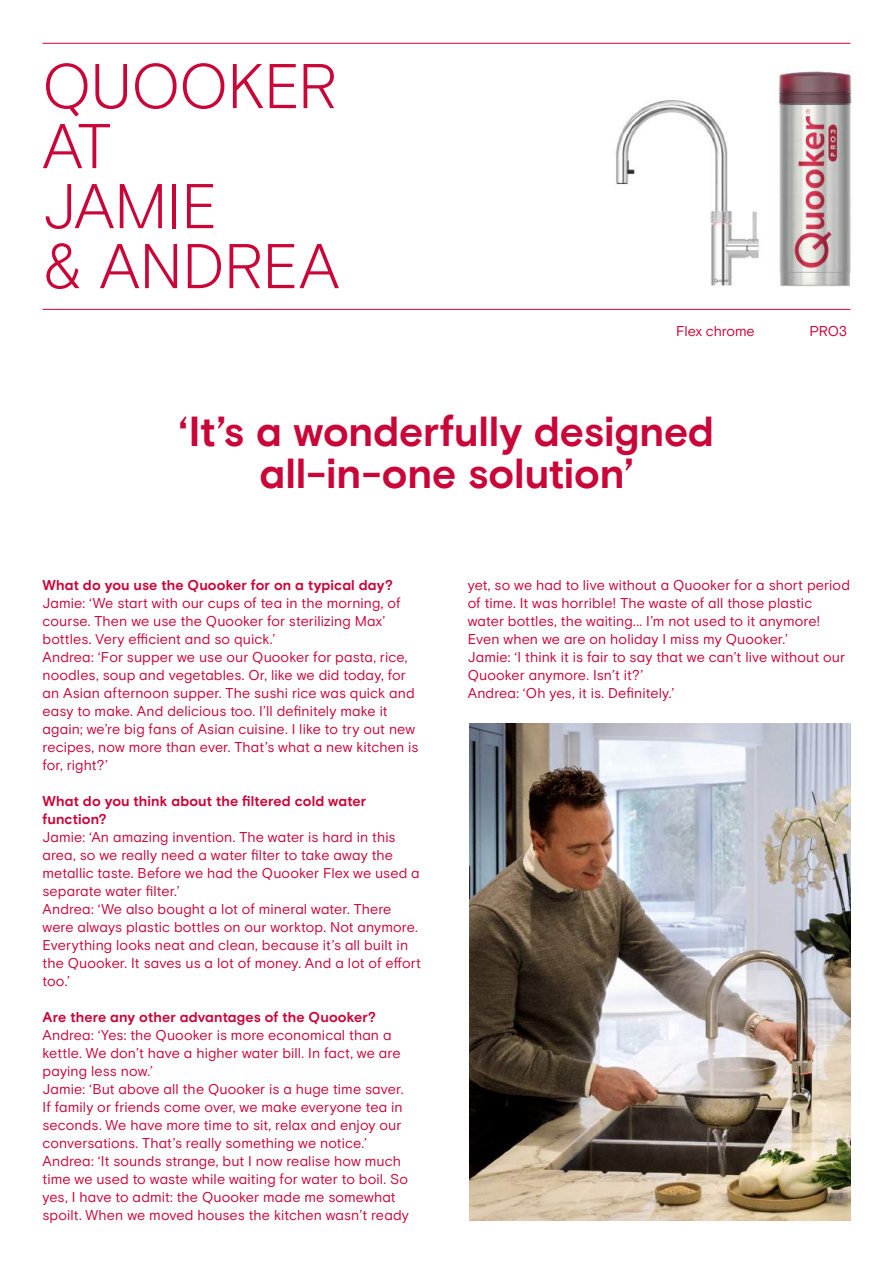
<style>
.page{position:relative;width:893px;height:1263px;background:#fff}
.page>*{position:absolute;margin:0;border:0;box-sizing:border-box;transform-origin:0 0}
.t1{font:300 63px/60px "Basis Grotesque Pro";letter-spacing:-.005em;color:#ca0538}
.t2{font:700 42px/42px "Basis Grotesque Pro";letter-spacing:-.005em;color:#ca0538;text-align:center}
.t3{font:14.25px/18px "Basis Grotesque Pro";letter-spacing:.005em;color:#ca0538}
.t4{font:700 14.25px/18px "Basis Grotesque Pro";letter-spacing:.01em;color:#ca0538}
</style>
<div class="page">
<hr style="left:43px;top:43px;width:807px;height:1px;background:#ca0538">
<img style="left:469px;top:724px;width:381px;height:496px">
<hr style="left:43px;top:309px;width:807px;height:1px;background:#ca0538">
<img style="left:615px;top:100px;width:144px;height:186px">
<img style="left:778px;top:70px;width:74px;height:217px">
<h1 class="t1" style="left:43px;top:57px;width:298px">QUOOKER<br>AT<br>JAMIE<br>&amp; ANDREA</h1>
<p class="t3" style="left:676px;top:323px;width:80px">Flex chrome</p>
<p class="t3" style="left:809px;top:323px;width:39px">PRO3</p>
<h2 class="t2" style="left:179px;top:412px;width:537px">‘It’s a wonderfully designed all-in-one solution’</h2>
<p class="t4" style="left:43px;top:577px;width:352px">What do you use the Quooker for on a typical day?</p>
<p class="t3" style="left:43px;top:595px;width:377px">Jamie: ‘We start with our cups of tea in the morning, of course. Then we use the Quooker for sterilizing Max’ bottles. Very efficient and so quick.’<br>Andrea: ‘For supper we use our Quooker for pasta, rice, noodles, soup and vegetables. Or, like we did today, for an Asian afternoon supper. The sushi rice was quick and easy to make. And delicious too. I’ll definitely make it again; we’re big fans of Asian cuisine. I like to try out new recipes, now more than ever. That’s what a new kitchen is for, right?’</p>
<p class="t4" style="left:43px;top:793px;width:325px">What do you think about the filtered cold water function?</p>
<p class="t3" style="left:43px;top:829px;width:380px">Jamie: ‘An amazing invention. The water is hard in this area, so we really need a water filter to take away the metallic taste. Before we had the Quooker Flex we used a separate water filter.’<br>Andrea: ‘We also bought a lot of mineral water. There were always plastic bottles on our worktop. Not anymore.<br>Everything looks neat and clean, because it’s all built in the Quooker. It saves us a lot of money. And a lot of effort too.’</p>
<p class="t4" style="left:43px;top:1009px;width:335px">Are there any other advantages of the Quooker?</p>
<p class="t3" style="left:43px;top:1027px;width:368px">Andrea: ‘Yes: the Quooker is more economical than a kettle. We don’t have a higher water bill. In fact, we are paying less now.’<br>Jamie: ‘But above all the Quooker is a huge time saver.<br>If family or friends come over, we make everyone tea in seconds. We have more time to sit, relax and enjoy our conversations. That’s really something we notice.’ Andrea: ‘It sounds strange, but I now realise how much time we used to waste while waiting for water to boil. So yes, I have to admit: the Quooker made me somewhat spoilt. When we moved houses the kitchen wasn’t ready</p>
<p class="t3" style="left:468px;top:577px;width:384px">yet, so we had to live without a Quooker for a short period of time. It was horrible! The waste of all those plastic water bottles, the waiting... I’m not used to it anymore!<br>Even when we are on holiday I miss my Quooker.’<br>Jamie: ‘I think it is fair to say that we can’t live without our Quooker anymore. Isn’t it?’<br>Andrea: ‘Oh yes, it is. Definitely.’</p>
</div>
